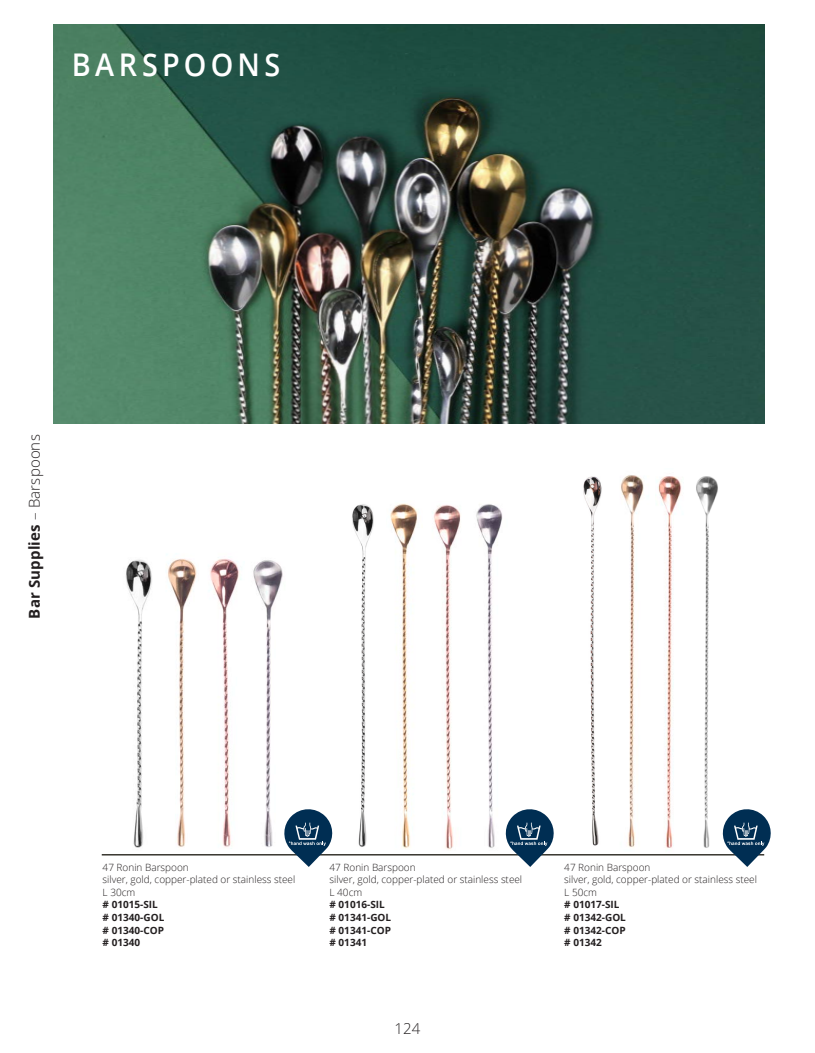
<style>
.page{position:relative;width:815px;height:1053px;background:#fff}
.page>*{position:absolute;margin:0;border:0;box-sizing:border-box;transform-origin:0 0}
.t1{font:600 31.25px "Open Sans";letter-spacing:.15em;color:#fff;scale:.92 1}
.t2{font:700 15px "Open Sans";letter-spacing:.01em;color:#231f20}
.t3{font:300 15px "Open Sans";color:#231f20}
.t4{font:300 10px/12.5px "Open Sans";color:#231f20}
.t5{font:700 10px/12.5px "Open Sans";color:#231f20}
.s1{font-weight:300}
</style>
<div class="page">
<hr style="left:102px;top:854px;width:662px;height:1px;background:#110e06">
<img style="left:168px;top:559px;width:29px;height:288px">
<img style="left:210px;top:559px;width:31px;height:288px">
<img style="left:253px;top:560px;width:30px;height:287px">
<img style="left:125px;top:559px;width:27px;height:289px">
<img style="left:620px;top:475px;width:24px;height:373px">
<img style="left:390px;top:503px;width:28px;height:346px">
<img style="left:658px;top:476px;width:60px;height:372px">
<img style="left:434px;top:505px;width:27px;height:345px">
<img style="left:583px;top:476px;width:19px;height:370px">
<img style="left:476px;top:504px;width:27px;height:344px">
<img style="left:352px;top:504px;width:22px;height:343px">
<img style="left:53px;top:24px;width:711px;height:399px">
<svg style="left:282px;top:806px;width:53px;height:60px"></svg>
<svg style="left:504px;top:809px;width:52px;height:57px"></svg>
<svg style="left:721px;top:809px;width:50px;height:57px"></svg>
<h1 class="t1" style="left:72px;top:43px;width:228px">BARSPOONS</h1>
<h2 class="t2" style="left:24px;top:618px;width:186px;rotate:-90deg">Bar Supplies <span class="s1">– Barspoons</span></h2>
<p class="t4" style="left:103px;top:860px;width:194px">47 Ronin Barspoon<br>silver, gold, copper-plated or stainless steel<br>L 30cm</p>
<p class="t5" style="left:103px;top:898px;width:63px"># 01015-SIL # 01340-GOL # 01340-COP # 01340</p>
<p class="t4" style="left:330px;top:860px;width:194px">47 Ronin Barspoon<br>silver, gold, copper-plated or stainless steel<br>L 40cm</p>
<p class="t5" style="left:330px;top:898px;width:63px"># 01016-SIL # 01341-GOL # 01341-COP # 01341</p>
<h2 class="t3" style="left:395px;top:1017px;width:27px">124</h2>
<p class="t4" style="left:564px;top:860px;width:194px">47 Ronin Barspoon<br>silver, gold, copper-plated or stainless steel<br>L 50cm</p>
<p class="t5" style="left:564px;top:898px;width:63px"># 01017-SIL # 01342-GOL # 01342-COP # 01342</p>
</div>
